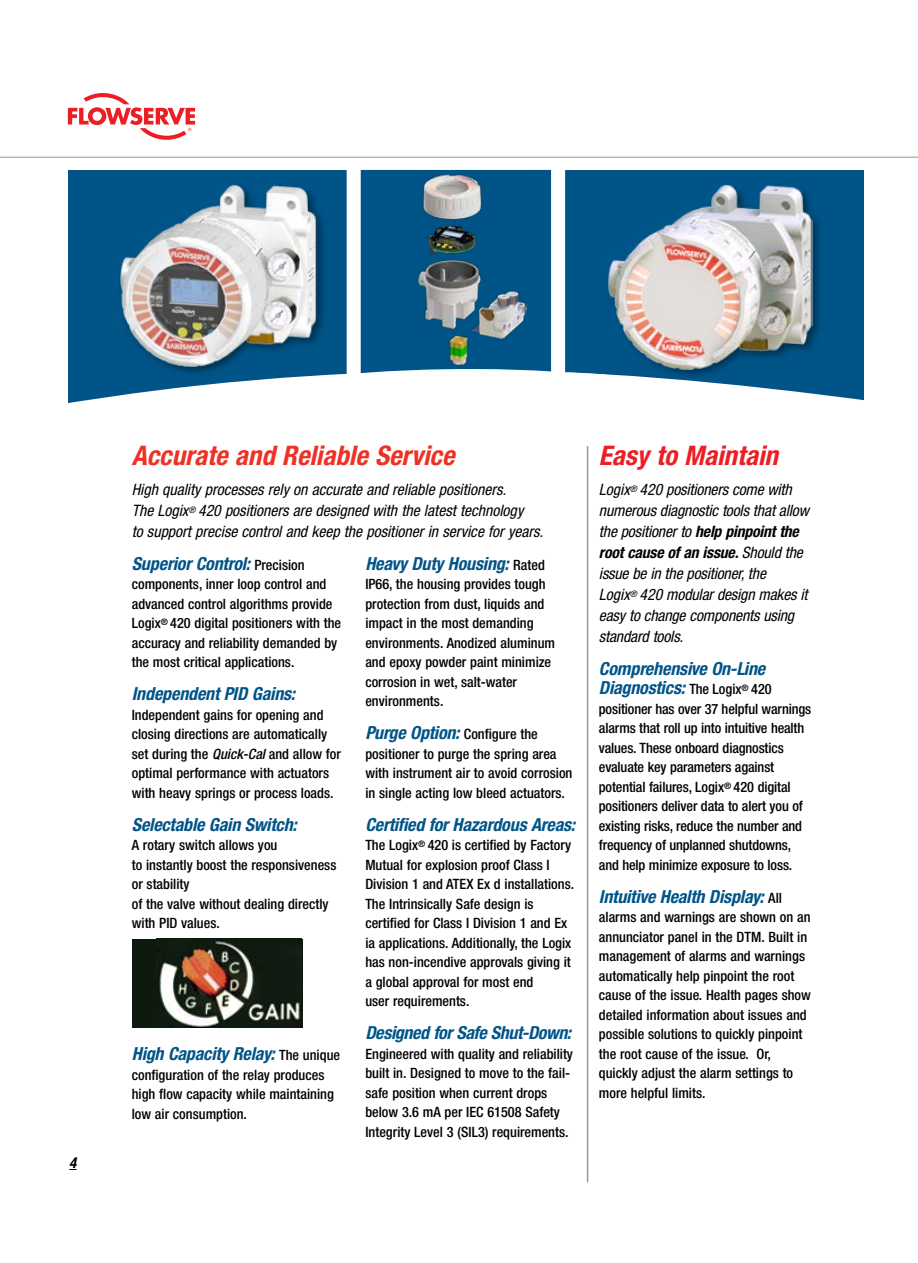
<style>
.page{position:relative;width:918px;height:1263px;background:#fff}
.page>*{position:absolute;margin:0;border:0;box-sizing:border-box;transform-origin:0 0}
.t1{font:italic 700 condensed 27px "Helvetica Neue LT Std";color:#ee3124}
.t2{font:italic 700 condensed 27px "Helvetica Neue LT Std";color:#ed1d24}
.t3{font:italic 700 condensed 18px/19.5px "Helvetica Neue LT Std";letter-spacing:-.01em;color:#005488}
.t4{font:italic condensed 15.75px/21px "Helvetica Neue LT Std";color:#000}
.t5{font:italic 700 condensed 15px "Helvetica Neue LT Std";color:#000}
.t6{font:500 condensed 14.25px/19.5px "Helvetica Neue LT Std";color:#000}
.s1{font-weight:500;font-style:normal;font-size:14.25px;color:#000}
.s2{font-style:italic}
.s3{font-weight:700}
</style>
<div class="page">
<svg style="left:68px;top:93px;width:127px;height:47px"></svg>
<hr style="left:0;top:157px;width:918px;height:1px;background:#a1958b">
<div style="left:68px;top:170px;width:284px;height:239px;background:#005488"></div>
<div style="left:554px;top:170px;width:310px;height:295px;background:#005488"></div>
<svg style="left:68px;top:367px;width:796px;height:167px"></svg>
<hr style="left:587px;top:446px;width:1px;height:736px;background:#a1958b">
<div style="left:132px;top:939px;width:171px;height:88px;background:#0e1a0e"></div>
<img style="left:159px;top:940px;width:142px;height:87px">
<div style="left:605px;top:182px;width:218px;height:199px;background:#000;opacity:.5"></div>
<img style="left:659px;top:186px;width:153px;height:184px">
<div style="left:116px;top:182px;width:211px;height:196px;background:#000;opacity:.5"></div>
<img style="left:119px;top:186px;width:198px;height:182px">
<svg style="left:361px;top:170px;width:298px;height:209px"></svg>
<div style="left:551px;top:162px;width:14px;height:220px;background:#fff;border:2px solid #fff"></div>
<div style="left:347px;top:160px;width:14px;height:220px;background:#fff;border:2px solid #fff"></div>
<img style="left:418px;top:173px;width:109px;height:193px">
<svg style="left:565px;top:372px;width:40px;height:12px"></svg>
<p class="t5" style="left:69px;top:1153px;width:9px">4</p>
<h1 class="t1" style="left:132px;top:439px;width:324px">Accurate and Reliable Service</h1>
<p class="t4" style="left:132px;top:479px;width:413px">High quality processes rely on accurate and reliable positioners.<br>The Logix<sup>®</sup> 420 positioners are designed with the latest technology<br>to support precise control and keep the positioner in service for years.</p>
<p class="t3" style="left:132px;top:554px;width:174px">Superior Control: <span class="s1">Precision</span></p>
<p class="t6" style="left:132px;top:574px;width:211px">components, inner loop control and advanced control algorithms provide Logix<sup>®</sup> 420 digital positioners with the accuracy and reliability demanded by the most critical applications.</p>
<p class="t3" style="left:132px;top:684px;width:165px">Independent PID Gains:</p>
<p class="t6" style="left:132px;top:705px;width:211px">Independent gains for opening and closing directions are automatically set during the <span class="s2">Quick-Cal</span> and allow for optimal performance with actuators with heavy springs or process loads.</p>
<p class="t3" style="left:132px;top:815px;width:166px">Selectable Gain Switch:</p>
<p class="t6" style="left:132px;top:835px;width:206px">A rotary switch allows you<br>to instantly boost the responsiveness or stability<br>of the valve without dealing directly with PID values.</p>
<p class="t3" style="left:365px;top:554px;width:181px">Heavy Duty Housing: <span class="s1">Rated</span></p>
<p class="t6" style="left:365px;top:574px;width:191px">IP66, the housing provides tough protection from dust, liquids and impact in the most demanding environments. Anodized aluminum and epoxy powder paint minimize corrosion in wet, salt-water environments.</p>
<p class="t3" style="left:365px;top:723px;width:174px">Purge Option: <span class="s1">Configure the</span></p>
<p class="t6" style="left:365px;top:744px;width:209px">positioner to purge the spring area with instrument air to avoid corrosion in single acting low bleed actuators.</p>
<p class="t3" style="left:365px;top:815px;width:211px">Certified for Hazardous Areas:</p>
<p class="t6" style="left:365px;top:835px;width:210px">The Logix<sup>®</sup> 420 is certified by Factory Mutual for explosion proof Class I Division 1 and ATEX Ex d installations.<br>The Intrinsically Safe design is certified for Class I Division 1 and Ex ia applications. Additionally, the Logix has non-incendive approvals giving it a global approval for most end<br>user requirements.</p>
<p class="t3" style="left:365px;top:1023px;width:207px">Designed for Safe Shut-Down:</p>
<p class="t6" style="left:365px;top:1044px;width:209px">Engineered with quality and reliability built in. Designed to move to the fail&shy;safe position when current drops below 3.6 mA per IEC 61508 Safety Integrity Level 3 (SIL3) requirements.</p>
<p class="t3" style="left:132px;top:1044px;width:210px">High Capacity Relay: <span class="s1">The unique</span></p>
<p class="t6" style="left:132px;top:1065px;width:204px">configuration of the relay produces high flow capacity while maintaining low air consumption.</p>
<h1 class="t2" style="left:599px;top:439px;width:181px">Easy to Maintain</h1>
<p class="t4" style="left:599px;top:479px;width:212px">Logix<sup>®</sup> 420 positioners come with numerous diagnostic tools that allow the positioner to <span class="s3">help pinpoint the root cause of an issue.</span> Should the issue be in the positioner, the<br>Logix<sup>®</sup> 420 modular design makes it easy to change components using standard tools.</p>
<p class="t3" style="left:599px;top:659px;width:174px">Comprehensive On-Line<br>Diagnostics: <span class="s1">The Logix</span><sup>®</sup> <span class="s1">420</span></p>
<p class="t6" style="left:599px;top:699px;width:214px">positioner has over 37 helpful warnings alarms that roll up into intuitive health values. These onboard diagnostics evaluate key parameters against potential failures, Logix<sup>®</sup> 420 digital positioners deliver data to alert you of existing risks, reduce the number and frequency of unplanned shutdowns, and help minimize exposure to loss.</p>
<p class="t3" style="left:599px;top:887px;width:185px">Intuitive Health Display: <span class="s1">All</span></p>
<p class="t6" style="left:599px;top:907px;width:213px">alarms and warnings are shown on an annunciator panel in the DTM. Built in management of alarms and warnings automatically help pinpoint the root cause of the issue. Health pages show detailed information about issues and possible solutions to quickly pinpoint the root cause of the issue. Or, quickly adjust the alarm settings to more helpful limits.</p>
</div>
